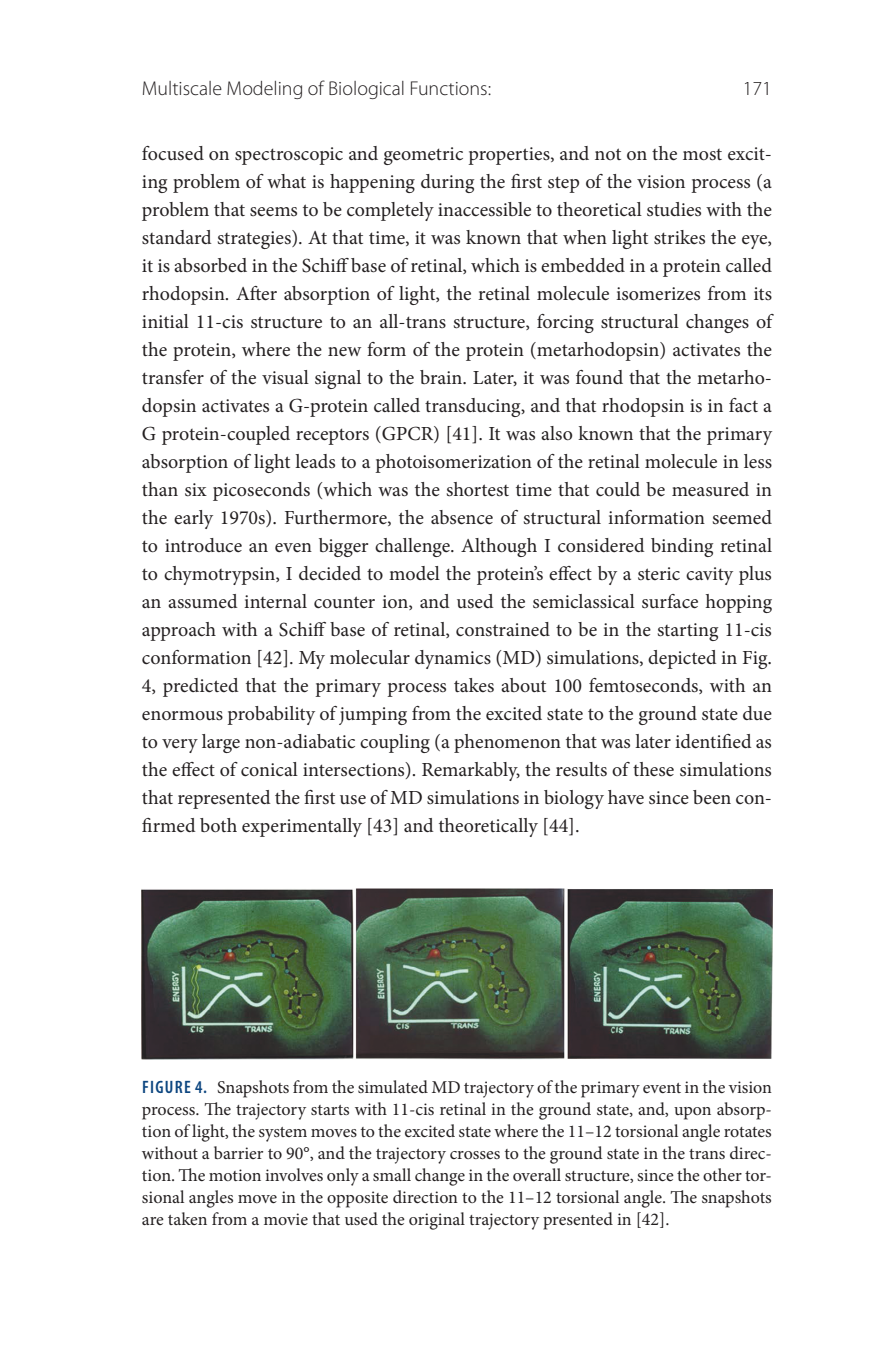
<style>
.page{position:relative;width:878px;height:1364px;background:#fff}
.page>*{position:absolute;margin:0;border:0;box-sizing:border-box;transform-origin:0 0}
.t1{font:20px/28px "Minion Pro";color:#231f20;text-align:justify}
.t2{font:20px "Myriad Pro Light 2";color:#231f20}
.t3{font:18px/22px "Minion Pro";color:#231f20;text-align:justify}
.s1{font-family:"Myriad Pro";font-weight:600;font-stretch:condensed;color:#0d4680}
</style>
<div class="page">
<img style="left:142px;top:888px;width:630px;height:171px">
<p class="t2" style="left:142px;top:76px;width:351px">Multiscale Modeling of Biological Functions:</p>
<p class="t2" style="left:743px;top:76px;width:31px">171</p>
<p class="t1" style="left:142px;top:140px;width:632px">focused on spectroscopic and geometric properties, and not on the most excit&shy;ing problem of what is happening during the first step of the vision process (a problem that seems to be completely inaccessible to theoretical studies with the standard strategies). At that time, it was known that when light strikes the eye, it is absorbed in the Schiff base of retinal, which is embedded in a protein called rhodopsin. After absorption of light, the retinal molecule isomerizes from its initial 11-cis structure to an all-trans structure, forcing structural changes of the protein, where the new form of the protein (metarhodopsin) activates the transfer of the visual signal to the brain. Later, it was found that the metarho&shy;dopsin activates a G-protein called transducing, and that rhodopsin is in fact a G protein-coupled receptors (GPCR) [41]. It was also known that the primary absorption of light leads to a photoisomerization of the retinal molecule in less than six picoseconds (which was the shortest time that could be measured in the early 1970s). Furthermore, the absence of structural information seemed to introduce an even bigger challenge. Although I considered binding retinal to chymotrypsin, I decided to model the protein’s effect by a steric cavity plus an assumed internal counter ion, and used the semiclassical surface hopping approach with a Schiff base of retinal, constrained to be in the starting 11-cis conformation [42]. My molecular dynamics (MD) simulations, depicted in Fig.<br>4, predicted that the primary process takes about 100 femtoseconds, with an enormous probability of jumping from the excited state to the ground state due to very large non-adiabatic coupling (a phenomenon that was later identified as the effect of conical intersections). Remarkably, the results of these simulations that represented the first use of MD simulations in biology have since been con&shy;firmed both experimentally [43] and theoretically [44].</p>
<p class="t3" style="left:142px;top:1076px;width:632px"><span class="s1">FIGUR E 4.</span> Snapshots from the simulated MD trajectory of the primary event in the vision process. The trajectory starts with 11-cis retinal in the ground state, and, upon absorp&shy;tion of light, the system moves to the excited state where the 11–12 torsional angle rotates without a barrier to 90°, and the trajectory crosses to the ground state in the trans direc&shy;tion. The motion involves only a small change in the overall structure, since the other tor&shy;sional angles move in the opposite direction to the 11–12 torsional angle. The snapshots are taken from a movie that used the original trajectory presented in [42].</p>
</div>
